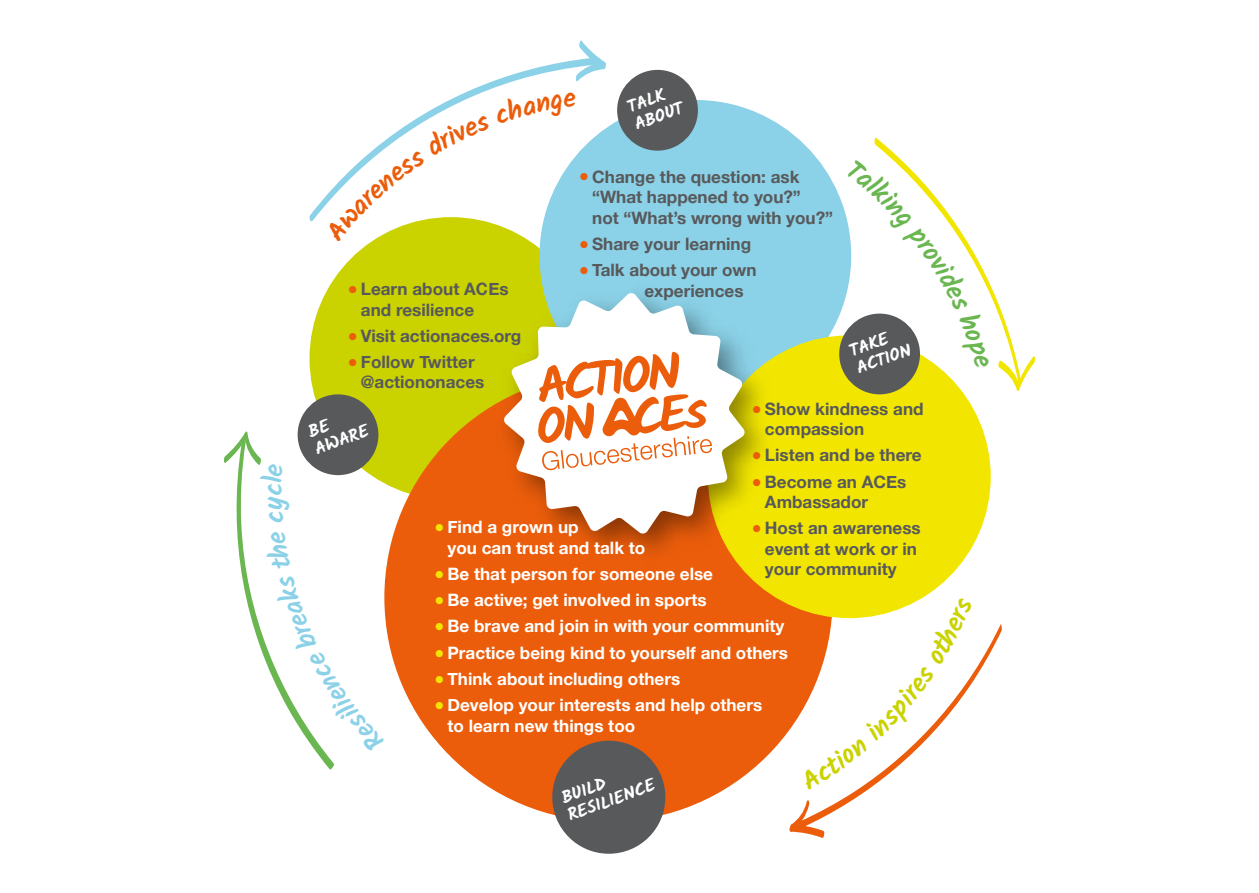
<style>
.page{position:relative;width:1259px;height:893px;background:#fff}
.page>*{position:absolute;margin:0;border:0;box-sizing:border-box;transform-origin:0 0}
.t1{font:700 18.6px/18.6px "Kalam";color:#fff}
.t2{font:700 17.1px/20.4px "Helvetica Neue";color:#58595b}
.t3{font:700 17.1px/20.4px "Helvetica Neue";color:#fff}
.s1{color:#eb5d0b}
.s2{color:#f2e600}
</style>
<div class="page">
<div style="left:309px;top:217px;width:283px;height:283px;background:#cad200;border-radius:50%"></div>
<div style="left:384px;top:373px;width:448px;height:449px;background:#eb5d0b;border-radius:50%"></div>
<div style="left:298px;top:394px;width:80px;height:81px;background:#58595b;border-radius:50%"></div>
<div style="left:539px;top:100px;width:312px;height:312px;background:#8bd1e7;border-radius:50%"></div>
<div style="left:617px;top:70px;width:81px;height:81px;background:#58595b;border-radius:50%"></div>
<div style="left:708px;top:335px;width:282px;height:283px;background:#f2e600;border-radius:50%"></div>
<div style="left:839px;top:314px;width:81px;height:80px;background:#58595b;border-radius:50%"></div>
<div style="left:552px;top:741px;width:113px;height:113px;background:#58595b;border-radius:50%"></div>
<img style="left:484px;top:273px;width:300px;height:301px">
<svg style="left:503px;top:292px;width:242px;height:242px"></svg>
<svg style="left:538px;top:352px;width:174px;height:118px"></svg>
<svg style="left:309px;top:60px;width:288px;height:162px"></svg>
<svg style="left:575px;top:40px;width:31px;height:43px"></svg>
<svg style="left:325px;top:92px;width:251px;height:150px"></svg>
<svg style="left:845px;top:137px;width:190px;height:255px"></svg>
<svg style="left:788px;top:597px;width:214px;height:241px"></svg>
<svg style="left:224px;top:431px;width:161px;height:339px"></svg>
<p class="t1" style="left:625px;top:98px;width:52px;rotate:-20deg">TALK<br>ABOUT</p>
<p class="t2" style="left:592px;top:167px;width:242px;text-indent:-12px"><span class="s1">●</span> Change the question: ask “What happened to you?”<br>not “What’s wrong with you?”</p>
<p class="t2" style="left:580px;top:234px;width:173px"><span class="s1">●</span> Share your learning</p>
<p class="t2" style="left:644px;top:260px;width:114px;text-indent:-64px"><span class="s1">●</span> Talk about your own experiences</p>
<p class="t2" style="left:361px;top:279px;width:149px;text-indent:-12px"><span class="s1">●</span> Learn about ACEs and resilience</p>
<p class="t2" style="left:349px;top:326px;width:174px"><span class="s1">●</span> Visit actionaces.org</p>
<p class="t2" style="left:361px;top:352px;width:125px;text-indent:-12px"><span class="s1">●</span> Follow Twitter @actiononaces</p>
<p class="t1" style="left:305px;top:423px;width:58px;rotate:-20deg">BE<br>AWARE</p>
<p class="t1" style="left:847px;top:342px;width:59px;rotate:-20deg">TAKE<br>ACTION</p>
<p class="t2" style="left:765px;top:399px;width:160px;text-indent:-12px"><span class="s1">●</span> Show kindness and compassion</p>
<p class="t2" style="left:753px;top:446px;width:170px"><span class="s1">●</span> Listen and be there</p>
<p class="t2" style="left:765px;top:472px;width:143px;text-indent:-12px"><span class="s1">●</span> Become an ACEs<br>Ambassador</p>
<p class="t2" style="left:765px;top:519px;width:157px;text-indent:-12px"><span class="s1">●</span> Host an awareness event at work or in your community</p>
<p class="t3" style="left:447px;top:517px;width:199px;text-indent:-12px"><span class="s2">●</span> Find a grown up<br>you can trust and talk to</p>
<p class="t3" style="left:435px;top:564px;width:279px"><span class="s2">●</span> Be that person for someone else</p>
<p class="t3" style="left:435px;top:590px;width:273px"><span class="s2">●</span> Be active; get involved in sports</p>
<p class="t3" style="left:435px;top:617px;width:350px"><span class="s2">●</span> Be brave and join in with your community</p>
<p class="t3" style="left:435px;top:643px;width:354px"><span class="s2">●</span> Practice being kind to yourself and others</p>
<p class="t3" style="left:435px;top:669px;width:246px"><span class="s2">●</span> Think about including others</p>
<p class="t3" style="left:447px;top:695px;width:316px;text-indent:-12px"><span class="s2">●</span> Develop your interests and help others to learn new things too</p>
<p class="t1" style="left:559px;top:789px;width:93px;rotate:-20deg">BUILD<br>RESILIENCE</p>
</div>
